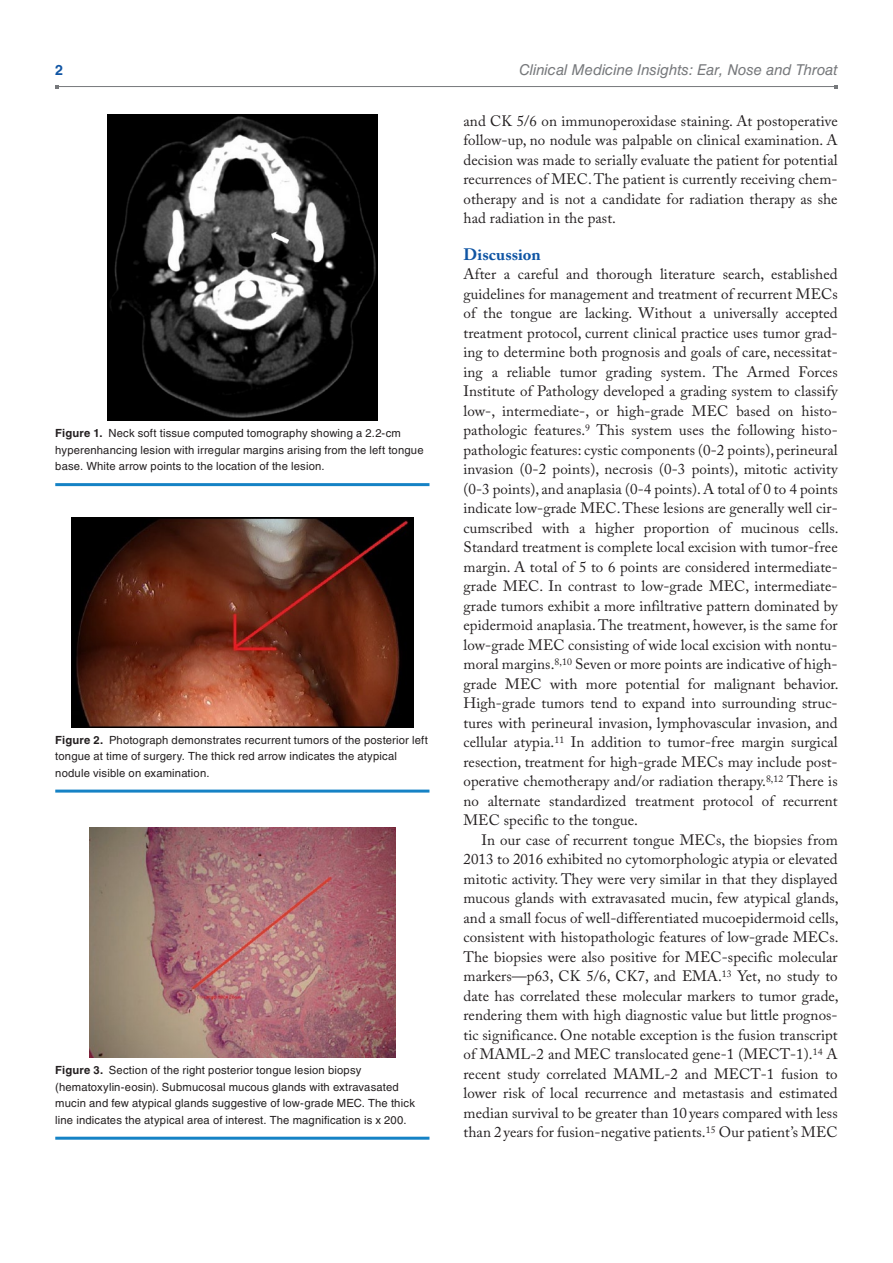
<style>
.page{position:relative;width:893px;height:1263px;background:#fff}
.page>*{position:absolute;margin:0;border:0;box-sizing:border-box;transform-origin:0 0}
.t1{font:700 16.5px "Adobe Caslon Pro";letter-spacing:.005em;color:#1055a4}
.t2{font:15px/19.5px "Adobe Caslon Pro";letter-spacing:.005em;color:#231f20;text-align:justify}
.t3{font:italic 15px "Helvetica LT Std";letter-spacing:-.005em;color:#76787b}
.t4{font:700 14.25px "Helvetica LT Std";color:#1055a4}
.t5{font:11.25px/16.5px "Helvetica LT Std";letter-spacing:.015em;color:#231f20}
.s1{font-weight:700}
</style>
<div class="page">
<hr style="left:57px;top:86px;width:779px;height:1px;background:#76787b">
<hr style="left:55px;top:483px;width:374px;height:3px;background:#1582c5">
<img style="left:107px;top:115px;width:270px;height:306px">
<hr style="left:55px;top:789px;width:374px;height:3px;background:#1582c5">
<img style="left:71px;top:517px;width:342px;height:210px">
<hr style="left:55px;top:1137px;width:374px;height:3px;background:#1582c5">
<img style="left:89px;top:828px;width:306px;height:230px">
<p class="t4" style="left:55px;top:61px;width:9px">2</p>
<p class="t3" style="left:519px;top:61px;width:320px">Clinical Medicine Insights: Ear, Nose and Throat</p>
<p class="t2" style="left:463px;top:111px;width:376px">and CK 5/6 on immunoperoxidase staining. At postoperative follow-up, no nodule was palpable on clinical examination. A decision was made to serially evaluate the patient for potential recurrences of MEC. The patient is currently receiving chem&shy;otherapy and is not a candidate for radiation therapy as she had radiation in the past.</p>
<p class="t1" style="left:463px;top:244px;width:79px">Discussion</p>
<p class="t2" style="left:463px;top:264px;width:377px">After a careful and thorough literature search, established guidelines for management and treatment of recurrent MECs of the tongue are lacking. Without a universally accepted treatment protocol, current clinical practice uses tumor grad&shy;ing to determine both prognosis and goals of care, necessitat&shy;ing a reliable tumor grading system. The Armed Forces Institute of Pathology developed a grading system to classify low-, intermediate-, or high-grade MEC based on histo&shy;pathologic features.<sup>9</sup> This system uses the following histo&shy;pathologic features: cystic components (0-2 points), perineural invasion (0-2 points), necrosis (0-3 points), mitotic activity (0-3 points), and anaplasia (0-4 points). A total of 0 to 4 points indicate low-grade MEC. These lesions are generally well cir&shy;cumscribed with a higher proportion of mucinous cells.<br>Standard treatment is complete local excision with tumor-free margin. A total of 5 to 6 points are considered intermediate&shy;grade MEC. In contrast to low-grade MEC, intermediate&shy;grade tumors exhibit a more infiltrative pattern dominated by epidermoid anaplasia. The treatment, however, is the same for low-grade MEC consisting of wide local excision with nontu&shy;moral margins.<sup>8,10</sup> Seven or more points are indicative of high&shy;grade MEC with more potential for malignant behavior.<br>High-grade tumors tend to expand into surrounding struc&shy;tures with perineural invasion, lymphovascular invasion, and cellular atypia.<sup>11</sup> In addition to tumor-free margin surgical resection, treatment for high-grade MECs may include post&shy;operative chemotherapy and/or radiation therapy.<sup>8,12</sup> There is no alternate standardized treatment protocol of recurrent MEC specific to the tongue.</p>
<p class="t2" style="left:463px;top:830px;width:377px;text-indent:18px">In our case of recurrent tongue MECs, the biopsies from 2013 to 2016 exhibited no cytomorphologic atypia or elevated mitotic activity. They were very similar in that they displayed mucous glands with extravasated mucin, few atypical glands, and a small focus of well-differentiated mucoepidermoid cells, consistent with histopathologic features of low-grade MECs.<br>The biopsies were also positive for MEC-specific molecular markers—p63, CK 5/6, CK7, and EMA.<sup>13</sup> Yet, no study to date has correlated these molecular markers to tumor grade, rendering them with high diagnostic value but little prognos&shy;tic significance. One notable exception is the fusion transcript of MAML-2 and MEC translocated gene-1 (MECT-1).<sup>14</sup> A recent study correlated MAML-2 and MECT-1 fusion to lower risk of local recurrence and metastasis and estimated median survival to be greater than 10 years compared with less than 2 years for fusion-negative patients.<sup>15</sup> Our patient’s MEC</p>
<p class="t5" style="left:55px;top:425px;width:370px"><span class="s1">Figure 1.</span> Neck soft tissue computed tomography showing a 2.2-cm hyperenhancing lesion with irregular margins arising from the left tongue base. White arrow points to the location of the lesion.</p>
<p class="t5" style="left:55px;top:732px;width:374px"><span class="s1">Figure 2.</span> Photograph demonstrates recurrent tumors of the posterior left tongue at time of surgery. The thick red arrow indicates the atypical nodule visible on examination.</p>
<p class="t5" style="left:55px;top:1062px;width:361px"><span class="s1">Figure 3.</span> Section of the right posterior tongue lesion biopsy (hematoxylin-eosin). Submucosal mucous glands with extravasated mucin and few atypical glands suggestive of low-grade MEC. The thick line indicates the atypical area of interest. The magnification is x 200.</p>
</div>
